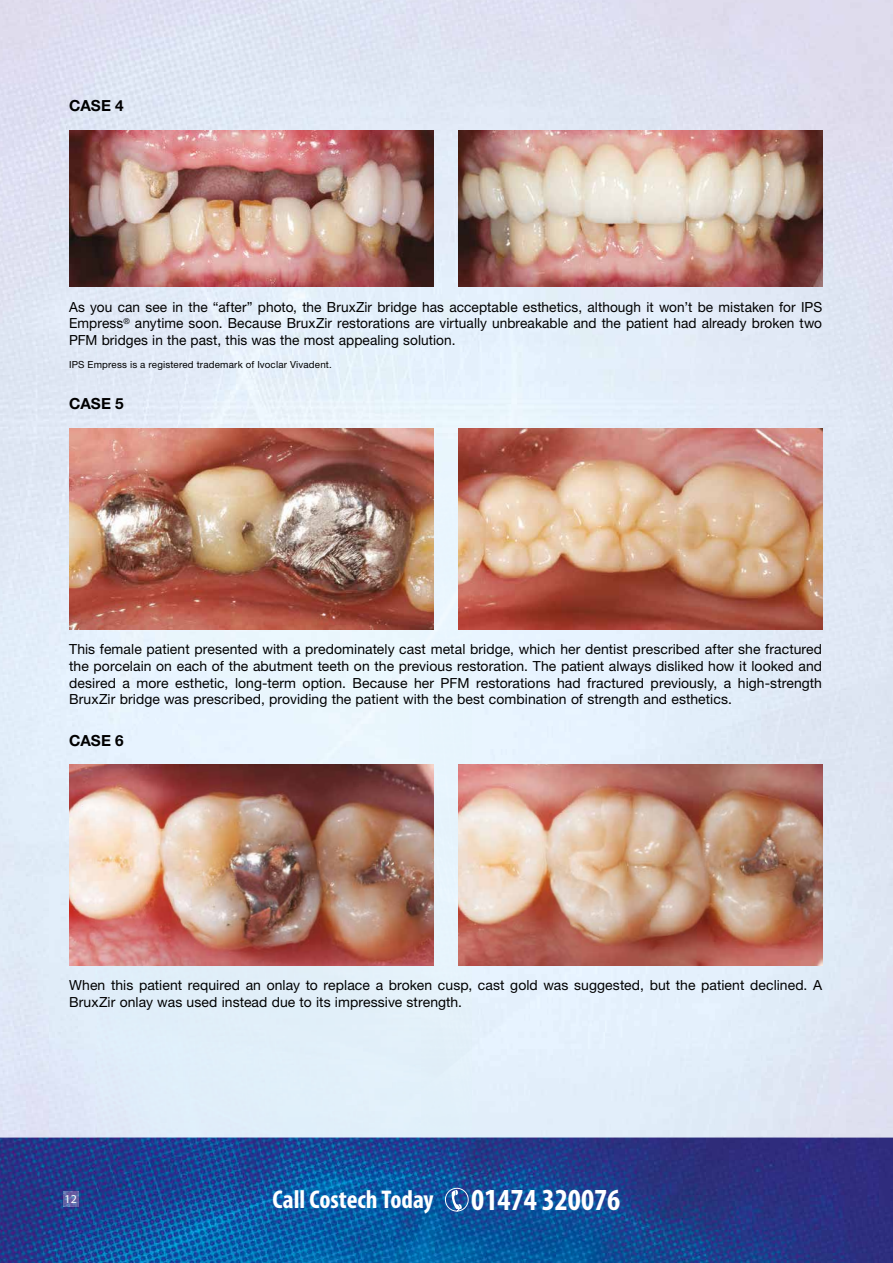
<style>
.page{position:relative;width:893px;height:1263px;background:#fff}
.page>*{position:absolute;margin:0;border:0;box-sizing:border-box;transform-origin:0 0}
.t1{font:700 condensed 25.8px "Myriad Pro";color:#fff}
.t2{font:700 15.3px "Helvetica Neue LT Std";color:#000}
.t3{font:13.95px/16.8px "Helvetica Neue LT Std";letter-spacing:.005em;color:#000;text-align:justify}
.t4{font:12px "Myriad Pro";color:#fff}
.t5{font:9.75px "Helvetica Neue LT Std";letter-spacing:.015em;color:#000}
.s1{font-size:30.75px}
</style>
<div class="page">
<img style="left:0;top:0;width:893px;height:151px">
<img style="left:0;top:151px;width:98px;height:986px">
<img style="left:420px;top:151px;width:473px;height:320px">
<div style="left:98px;top:287px;width:322px;height:850px;background:#e4f0fa"></div>
<div style="left:419px;top:471px;width:54px;height:666px;background:#e7f4fd"></div>
<div style="left:795px;top:471px;width:98px;height:666px;background:#dee6f3"></div>
<div style="left:473px;top:629px;width:322px;height:508px;background:#e4f0fc"></div>
<img style="left:0;top:1137px;width:893px;height:126px">
<img style="left:64px;top:1192px;width:15px;height:14px">
<svg style="left:444px;top:1187px;width:25px;height:25px"></svg>
<img style="left:69px;top:764px;width:364px;height:201px">
<img style="left:458px;top:764px;width:364px;height:201px">
<img style="left:69px;top:428px;width:364px;height:201px">
<img style="left:458px;top:428px;width:364px;height:201px">
<img style="left:69px;top:131px;width:364px;height:156px">
<img style="left:458px;top:131px;width:364px;height:156px">
<p class="t2" style="left:69px;top:96px;width:56px">CASE 4</p>
<p class="t3" style="left:69px;top:298px;width:754px">As you can see in the “after” photo, the BruxZir bridge has acceptable esthetics, although it won’t be mistaken for IPS Empress<sup>®</sup> anytime soon. Because BruxZir restorations are virtually unbreakable and the patient had already broken two PFM bridges in the past, this was the most appealing solution.</p>
<p class="t5" style="left:69px;top:359px;width:264px">IPS Empress is a registered trademark of Ivoclar Vivadent.</p>
<p class="t2" style="left:69px;top:394px;width:56px">CASE 5</p>
<p class="t3" style="left:69px;top:641px;width:754px">This female patient presented with a predominately cast metal bridge, which her dentist prescribed after she fractured the porcelain on each of the abutment teeth on the previous restoration. The patient always disliked how it looked and desired a more esthetic, long-term option. Because her PFM restorations had fractured previously, a high-strength BruxZir bridge was prescribed, providing the patient with the best combination of strength and esthetics.</p>
<p class="t2" style="left:69px;top:731px;width:56px">CASE 6</p>
<p class="t3" style="left:69px;top:977px;width:754px">When this patient required an onlay to replace a broken cusp, cast gold was suggested, but the patient declined. A<br>BruxZir onlay was used instead due to its impressive strength.</p>
<p class="t4" style="left:65px;top:1191px;width:14px">12</p>
<h1 class="t1" style="left:273px;top:1183px;width:349px">Call Costech Today <span class="s1">01474 320076</span></h1>
</div>
